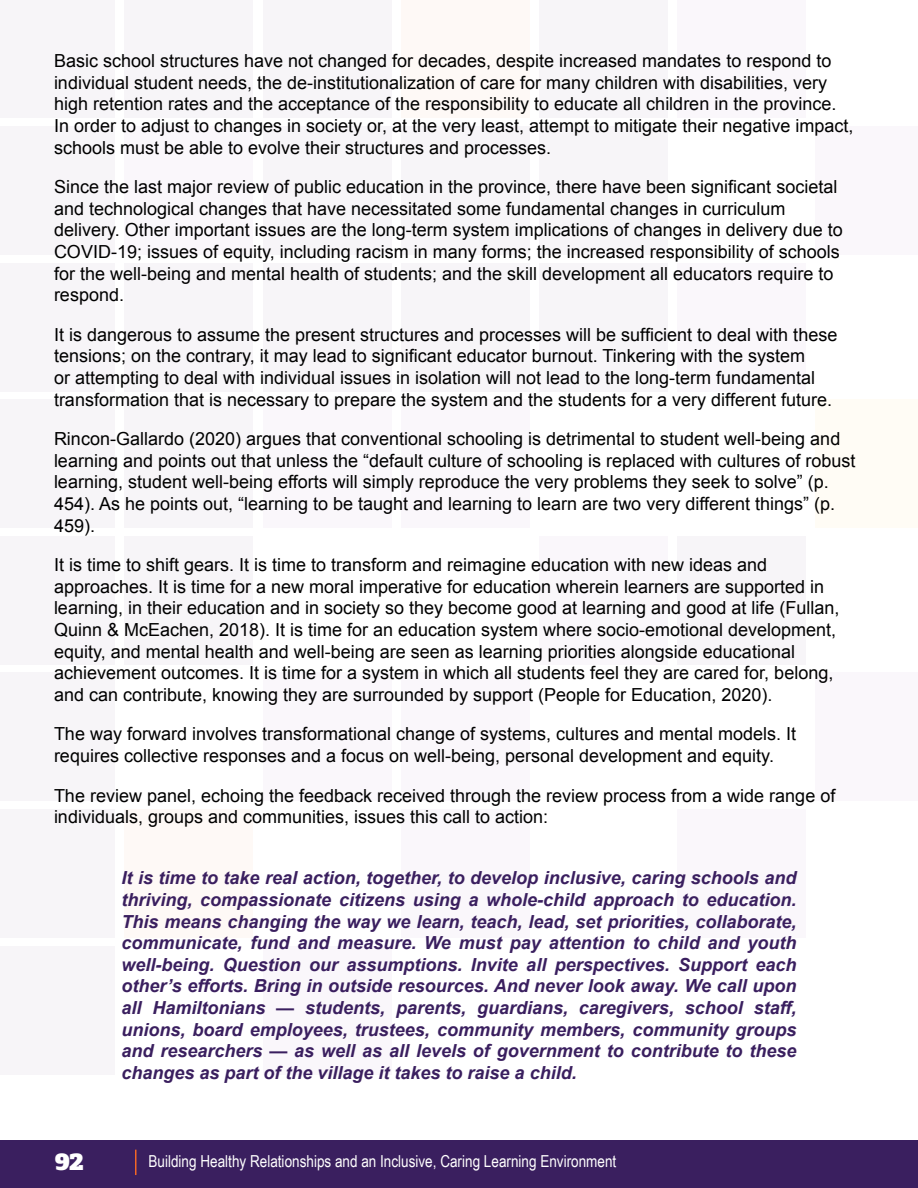
<style>
.page{position:relative;width:918px;height:1188px;background:#fff}
.page>*{position:absolute;margin:0;border:0;box-sizing:border-box;transform-origin:0 0}
.t1{font:21px "Alfa Slab One";color:#fff}
.t2{font:18px/21.6px "Arial";color:#000}
.t3{font:italic 700 18px/21.6px "Arial";color:#3a1f5f;text-align:justify}
.t4{font:16.5px "Arial Narrow";color:#fff}
</style>
<div class="page">
<div style="left:0;top:1140px;width:918px;height:48px;background:#3a1f5f"></div>
<div style="left:0;top:536px;width:115px;height:129px;background:#f7f5f8"></div>
<div style="left:539px;top:536px;width:129px;height:129px;background:#faf7fb"></div>
<div style="left:0;top:0;width:115px;height:118px;background:#f7f5f8"></div>
<div style="left:0;top:673px;width:115px;height:128px;background:#f7f5f8"></div>
<div style="left:539px;top:0;width:129px;height:118px;background:#f7f5f8"></div>
<div style="left:0;top:126px;width:115px;height:129px;background:#f7f5f8"></div>
<div style="left:0;top:809px;width:115px;height:129px;background:#f7f5f8"></div>
<div style="left:539px;top:126px;width:129px;height:129px;background:#f7f5f8"></div>
<div style="left:0;top:263px;width:115px;height:128px;background:#f7f5f8"></div>
<div style="left:0;top:946px;width:115px;height:128px;background:#f7f5f8"></div>
<div style="left:539px;top:263px;width:129px;height:128px;background:#f7f5f8"></div>
<div style="left:0;top:399px;width:115px;height:129px;background:#f7f5f8"></div>
<div style="left:125px;top:536px;width:128px;height:129px;background:#f7f5f8"></div>
<div style="left:677px;top:536px;width:129px;height:129px;background:#f7f5f8"></div>
<div style="left:125px;top:0;width:128px;height:118px;background:#f7f5f8"></div>
<div style="left:677px;top:0;width:129px;height:118px;background:#faf7fb"></div>
<div style="left:125px;top:126px;width:128px;height:129px;background:#faf7fb"></div>
<div style="left:125px;top:809px;width:128px;height:129px;background:#fef9f6"></div>
<div style="left:677px;top:809px;width:129px;height:129px;background:#faf7fb"></div>
<div style="left:125px;top:263px;width:128px;height:128px;background:#f7f5f8"></div>
<div style="left:677px;top:263px;width:129px;height:128px;background:#faf7fb"></div>
<div style="left:125px;top:399px;width:128px;height:129px;background:#f7f5f8"></div>
<div style="left:263px;top:0;width:128px;height:118px;background:#f7f5f8"></div>
<div style="left:263px;top:673px;width:128px;height:128px;background:#faf7fb"></div>
<div style="left:815px;top:673px;width:103px;height:128px;background:#faf7fb"></div>
<div style="left:263px;top:126px;width:128px;height:129px;background:#f7f5f8"></div>
<div style="left:815px;top:126px;width:103px;height:129px;background:#faf7fb"></div>
<div style="left:263px;top:263px;width:128px;height:128px;background:#f7f5f8"></div>
<div style="left:263px;top:946px;width:128px;height:128px;background:#faf7fb"></div>
<div style="left:263px;top:399px;width:128px;height:129px;background:#faf7fb"></div>
<div style="left:815px;top:399px;width:103px;height:129px;background:#fffcf5"></div>
<div style="left:401px;top:0;width:128px;height:118px;background:#fef9f6"></div>
<div style="left:401px;top:673px;width:128px;height:128px;background:#faf7fb"></div>
<div style="left:401px;top:126px;width:128px;height:129px;background:#f7f5f8"></div>
<div style="left:401px;top:809px;width:128px;height:129px;background:#faf7fb"></div>
<div style="left:401px;top:263px;width:128px;height:128px;background:#f7f5f8"></div>
<div style="left:401px;top:399px;width:128px;height:129px;background:#faf7fb"></div>
<hr style="left:135px;top:1150px;width:2px;height:25px;background:#f26626">
<p class="t2" style="left:54px;top:50px;width:801px">Basic school structures have not changed for decades, despite increased mandates to respond to individual student needs, the de-institutionalization of care for many children with disabilities, very high retention rates and the acceptance of the responsibility to educate all children in the province.<br>In order to adjust to changes in society or, at the very least, attempt to mitigate their negative impact, schools must be able to evolve their structures and processes.</p>
<p class="t2" style="left:54px;top:176px;width:790px">Since the last major review of public education in the province, there have been significant societal and technological changes that have necessitated some fundamental changes in curriculum delivery. Other important issues are the long-term system implications of changes in delivery due to COVID-19; issues of equity, including racism in many forms; the increased responsibility of schools for the well-being and mental health of students; and the skill development all educators require to respond.</p>
<p class="t2" style="left:54px;top:324px;width:785px">It is dangerous to assume the present structures and processes will be sufficient to deal with these tensions; on the contrary, it may lead to significant educator burnout. Tinkering with the system<br>or attempting to deal with individual issues in isolation will not lead to the long-term fundamental transformation that is necessary to prepare the system and the students for a very different future.</p>
<p class="t2" style="left:54px;top:428px;width:803px">Rincon-Gallardo (2020) argues that conventional schooling is detrimental to student well-being and learning and points out that unless the “default culture of schooling is replaced with cultures of robust learning, student well-being efforts will simply reproduce the very problems they seek to solve” (p.<br>454). As he points out, “learning to be taught and learning to learn are two very different things” (p.<br>459).</p>
<p class="t2" style="left:54px;top:554px;width:787px">It is time to shift gears. It is time to transform and reimagine education with new ideas and approaches. It is time for a new moral imperative for education wherein learners are supported in learning, in their education and in society so they become good at learning and good at life (Fullan, Quinn &amp; McEachen, 2018). It is time for an education system where socio-emotional development, equity, and mental health and well-being are seen as learning priorities alongside educational achievement outcomes. It is time for a system in which all students feel they are cared for, belong, and can contribute, knowing they are surrounded by support (People for Education, 2020).</p>
<p class="t2" style="left:54px;top:723px;width:744px">The way forward involves transformational change of systems, cultures and mental models. It requires collective responses and a focus on well-being, personal development and equity.</p>
<p class="t2" style="left:54px;top:785px;width:783px">The review panel, echoing the feedback received through the review process from a wide range of individuals, groups and communities, issues this call to action:</p>
<p class="t3" style="left:122px;top:868px;width:677px">It is time to take real action, together, to develop inclusive, caring schools and thriving, compassionate citizens using a whole-child approach to education.<br>This means changing the way we learn, teach, lead, set priorities, collaborate, communicate, fund and measure. We must pay attention to child and youth well-being. Question our assumptions. Invite all perspectives. Support each other’s efforts. Bring in outside resources. And never look away. We call upon all Hamiltonians — students, parents, guardians, caregivers, school staff, unions, board employees, trustees, community members, community groups and researchers — as well as all levels of government to contribute to these changes as part of the village it takes to raise a child.</p>
<p class="t1" style="left:55px;top:1148px;width:30px">92</p>
<p class="t4" style="left:149px;top:1149px;width:469px">Building Healthy Relationships and an Inclusive, Caring Learning Environment</p>
</div>
